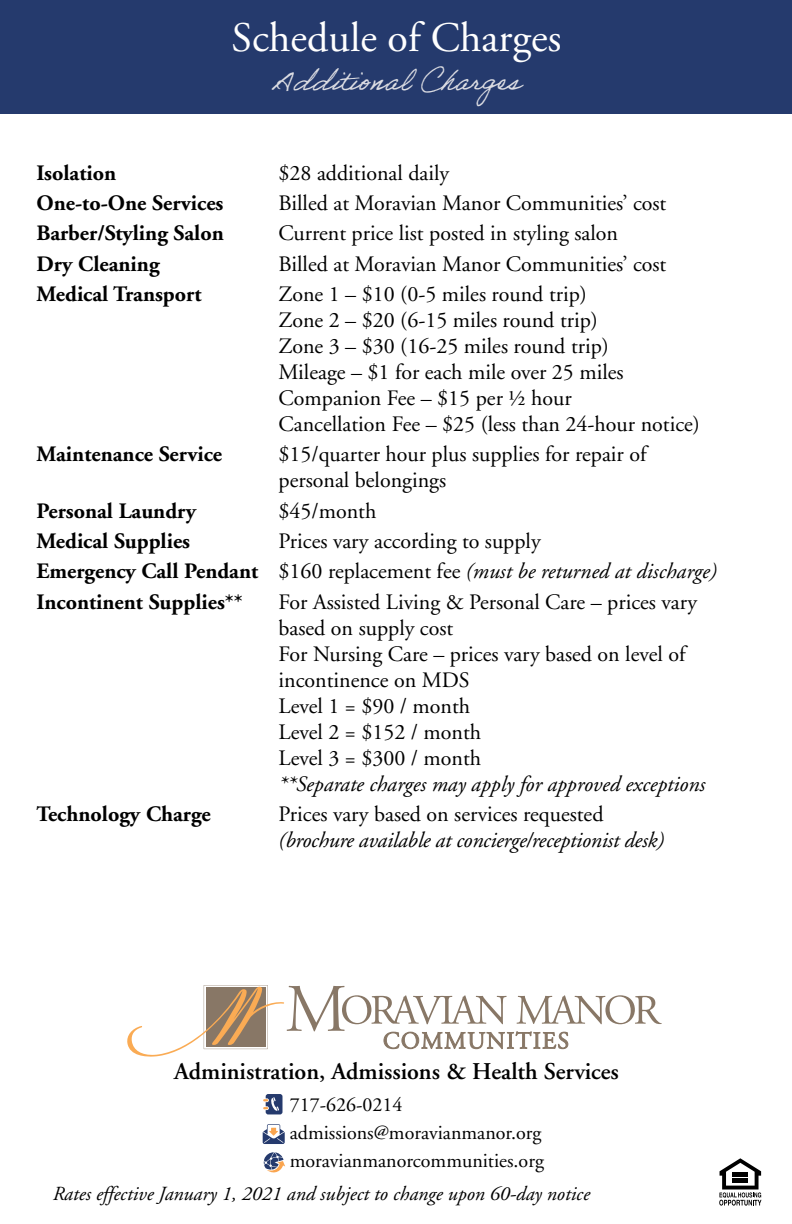
<style>
.page{position:relative;width:792px;height:1224px;background:#fff}
.page>*{position:absolute;margin:0;border:0;box-sizing:border-box;transform-origin:0 0}
.t1{font:42px "Adobe Garamond";color:#fff}
.t2{font:28px "Adobe Handwriting Ernie";color:#dcdde3}
.t3{font:600 24px "Adobe Garamond";color:#000}
.t4{font:22px/26px "Adobe Garamond";color:#000}
.t5{font:700 22px "Adobe Garamond";color:#000}
.t6{font:italic 22px "Adobe Garamond";letter-spacing:-.01em;color:#000}
.t7{font:20px/28px "Adobe Garamond";color:#000}
.t8{font:italic 20px "Adobe Garamond";color:#000}
.s1{font-weight:700}
.s2{font-style:italic}
</style>
<div class="page">
<div style="left:0;top:0;width:792px;height:114px;background:#253a6d"></div>
<svg style="left:264px;top:1152px;width:21px;height:21px"></svg>
<svg style="left:263px;top:1124px;width:22px;height:20px"></svg>
<svg style="left:263px;top:1094px;width:20px;height:20px"></svg>
<svg style="left:127px;top:985px;width:535px;height:72px"></svg>
<svg style="left:719px;top:1158px;width:42px;height:48px"></svg>
<h1 class="t1" style="left:232px;top:16px;width:331px">Schedule of Charges</h1>
<p class="t2" style="left:273px;top:64px;width:249px">Additional Charges</p>
<p class="t5" style="left:37px;top:161px;width:81px">Isolation</p>
<p class="t4" style="left:279px;top:160px;width:172px">$28 additional daily</p>
<p class="t5" style="left:37px;top:191px;width:188px">One-to-One Services</p>
<p class="t4" style="left:279px;top:191px;width:389px">Billed at Moravian Manor Communities’ cost</p>
<p class="t5" style="left:37px;top:221px;width:189px">Barber/Styling Salon</p>
<p class="t4" style="left:279px;top:221px;width:341px">Current price list posted in styling salon</p>
<p class="t5" style="left:37px;top:252px;width:125px">Dry Cleaning</p>
<p class="t4" style="left:279px;top:251px;width:389px">Billed at Moravian Manor Communities’ cost</p>
<p class="t5" style="left:37px;top:282px;width:167px">Medical Transport</p>
<p class="t4" style="left:279px;top:282px;width:423px">Zone 1 – $10 (0-5 miles round trip)<br>Zone 2 – $20 (6-15 miles round trip)<br>Zone 3 – $30 (16-25 miles round trip)<br>Mileage – $1 for each mile over 25 miles Companion Fee – $15 per ½ hour<br>Cancellation Fee – $25 (less than 24-hour notice)</p>
<p class="t5" style="left:37px;top:442px;width:187px">Maintenance Service</p>
<p class="t4" style="left:279px;top:442px;width:369px">$15/quarter hour plus supplies for repair of personal belongings</p>
<p class="t5" style="left:37px;top:499px;width:161px">Personal Laundry</p>
<p class="t4" style="left:279px;top:498px;width:99px">$45/month</p>
<p class="t5" style="left:37px;top:529px;width:155px">Medical Supplies</p>
<p class="t4" style="left:37px;top:526px;width:682px;line-height:30.4px;text-indent:242px">Prices vary according to supply<br><span class="s1">Emergency Call Pendant</span> $160 replacement fee <span class="s2">(must be returned at discharge)<br></span><span class="s1">Incontinent Supplies**</span></p>
<p class="t4" style="left:279px;top:589px;width:420px">For Assisted Living &amp; Personal Care – prices vary based on supply cost<br>For Nursing Care – prices vary based on level of incontinence on MDS<br>Level 1 = $90 / month<br>Level 2 = $152 / month<br>Level 3 = $300 / month</p>
<p class="t6" style="left:279px;top:772px;width:428px">**Separate charges may apply for approved exceptions</p>
<p class="t5" style="left:37px;top:802px;width:176px">Technology Charge</p>
<p class="t4" style="left:279px;top:802px;width:327px">Prices vary based on services requested</p>
<p class="t6" style="left:279px;top:828px;width:387px">(brochure available at concierge/receptionist desk)</p>
<p class="t3" style="left:174px;top:1059px;width:446px">Administration, Admissions &amp; Health Services</p>
<p class="t7" style="left:290px;top:1091px;width:256px">717-626-0214 admissions@moravianmanor.org moravianmanorcommunities.org</p>
<p class="t8" style="left:53px;top:1183px;width:539px">Rates effective January 1, 2021 and subject to change upon 60-day notice</p>
</div>
